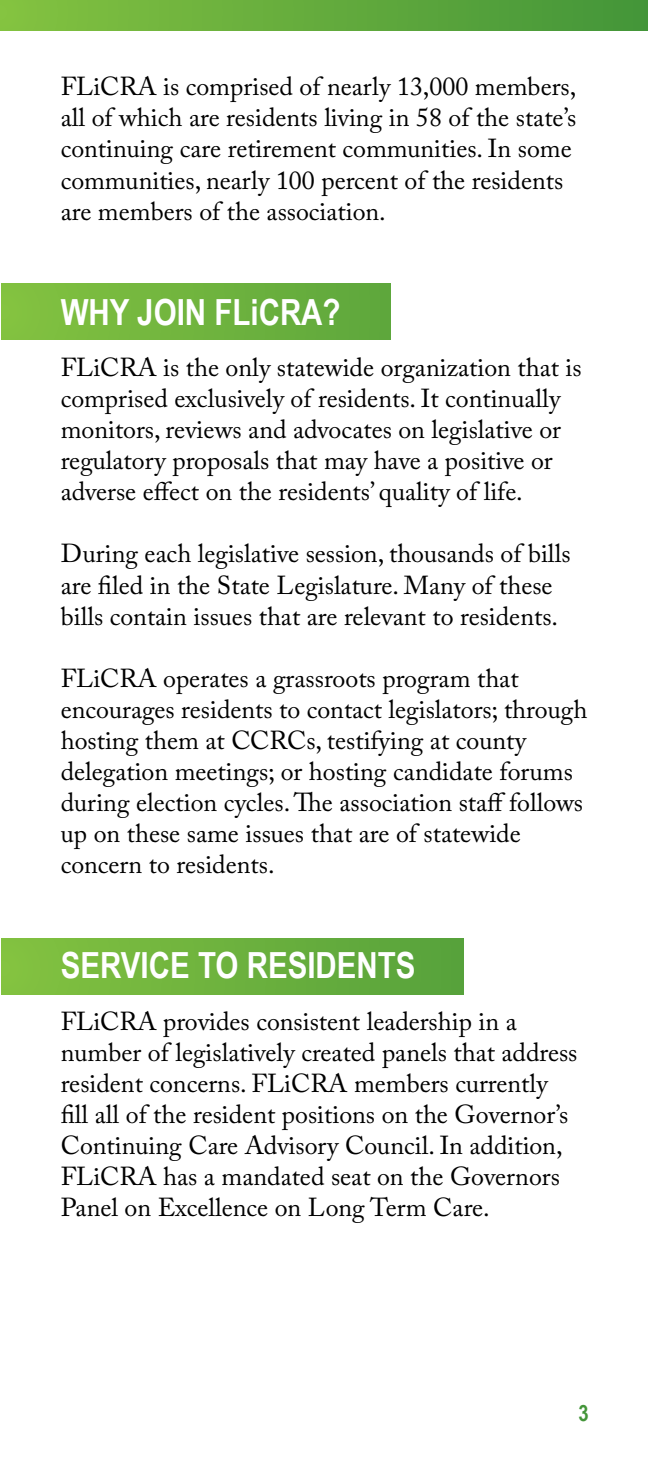
<style>
.page{position:relative;width:648px;height:1458px;background:#fff}
.page>*{position:absolute;margin:0;border:0;box-sizing:border-box;transform-origin:0 0}
.t1{font:700 36px "Arial Narrow";color:#fff}
.t2{font:25.88px/31.1px "Adobe Caslon Pro";color:#000}
.t3{font:700 22.5px "Arial Narrow";color:#439539}
</style>
<div class="page">
<div style="left:1px;top:283px;width:389px;height:56px;background:linear-gradient(to right,#83c240,#5da73c)"></div>
<div style="left:1px;top:939px;width:463px;height:56px;background:linear-gradient(to right,#83c240,#56a23b)"></div>
<div style="left:0;top:0;width:648px;height:31px;background:linear-gradient(to right,#84c240,#439539)"></div>
<p class="t2" style="left:61px;top:71px;width:517px">FLiCRA is comprised of nearly 13,000 members, all of which are residents living in 58 of the state’s continuing care retirement communities. In some communities, nearly 100 percent of the residents are members of the association.</p>
<h1 class="t1" style="left:61px;top:285px;width:281px">WHY JOIN FLiCRA?</h1>
<p class="t2" style="left:61px;top:352px;width:522px">FLiCRA is the only statewide organization that is comprised exclusively of residents. It continually monitors, reviews and advocates on legislative or regulatory proposals that may have a positive or adverse effect on the residents’ quality of life.</p>
<p class="t2" style="left:61px;top:538px;width:511px">During each legislative session, thousands of bills are filed in the State Legislature. Many of these bills contain issues that are relevant to residents.</p>
<p class="t2" style="left:61px;top:662px;width:528px">FLiCRA operates a grassroots program that encourages residents to contact legislators; through hosting them at CCRCs, testifying at county delegation meetings; or hosting candidate forums during election cycles. The association staff follows up on these same issues that are of statewide concern to residents.</p>
<h1 class="t1" style="left:61px;top:938px;width:356px">SERVICE TO RESIDENTS</h1>
<p class="t2" style="left:61px;top:1005px;width:518px">FLiCRA provides consistent leadership in a number of legislatively created panels that address resident concerns. FLiCRA members currently fill all of the resident positions on the Governor’s Continuing Care Advisory Council. In addition, FLiCRA has a mandated seat on the Governors Panel on Excellence on Long Term Care.</p>
<p class="t3" style="left:579px;top:1396px;width:12px">3</p>
</div>
